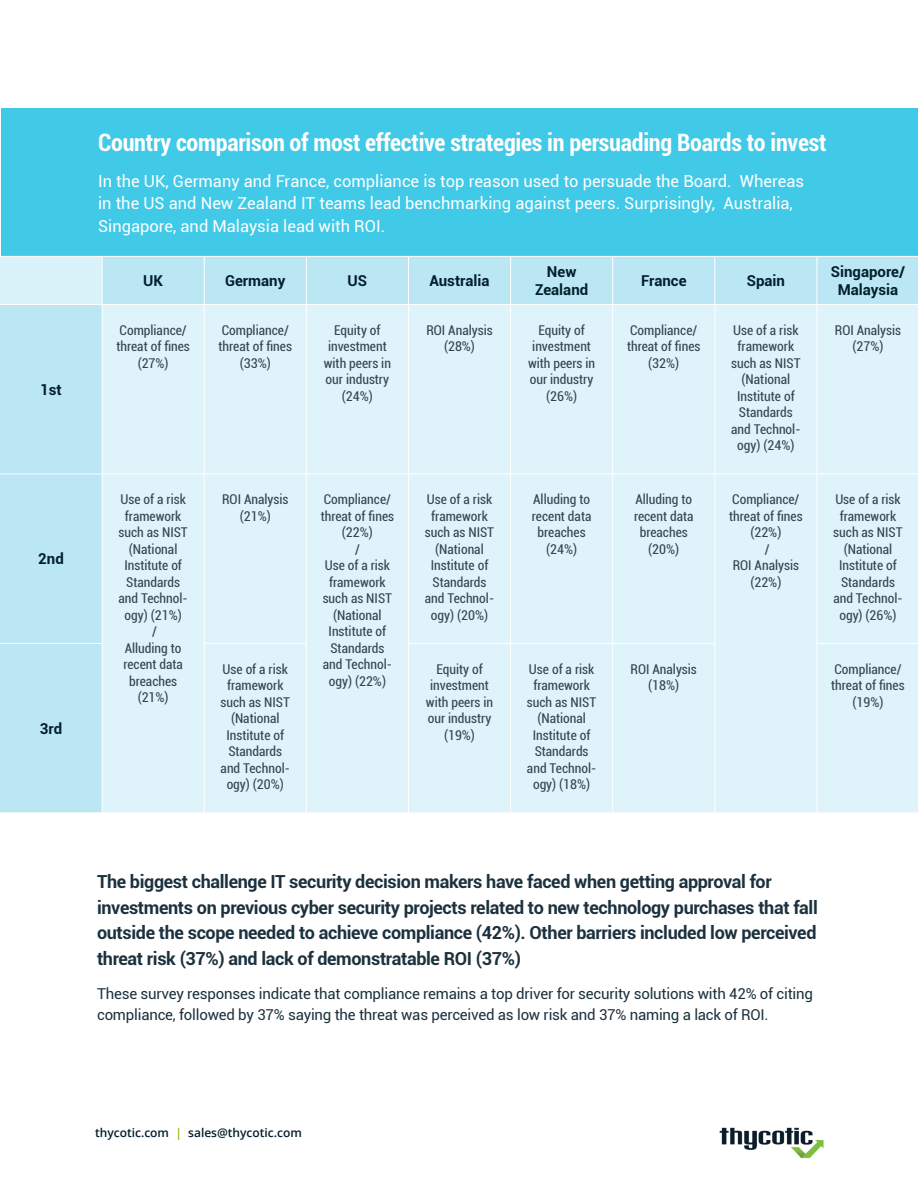
<style>
.page{position:relative;width:918px;height:1188px;background:#fff}
.page>*{position:absolute;margin:0;border:0;box-sizing:border-box;transform-origin:0 0}
.t1{font:700 condensed 24px "Roboto";letter-spacing:-.01em;color:#fff}
.t2{font:700 18px/25.5px "Roboto";letter-spacing:-.02em;color:#1c313e}
.t3{font:16.5px/22.5px "Roboto";color:#fff}
.t4{font:15px/21px "Roboto";letter-spacing:-.015em;color:#1c313e}
.t5{font:700 15px/18px "Roboto";color:#031f2c;text-align:center}
.t6{font:condensed 13.5px/16.5px "Roboto";color:#334551;text-align:center}
.t7{font:600 12px "Open Sans";color:#031f2c}
.s1{color:#8dbb00}
</style>
<div class="page">
<img style="left:719px;top:1128px;width:105px;height:31px">
<div style="left:1px;top:108px;width:917px;height:156px;background:#41c9e8"></div>
<div style="left:0;top:256px;width:102px;height:48px;background:#daf2f9"></div>
<div style="left:103px;top:257px;width:815px;height:47px;background:#bbe6f3"></div>
<div style="left:0;top:305px;width:102px;height:507px;background:#bbe6f3"></div>
<div style="left:102px;top:305px;width:816px;height:507px;background:#dff4fa"></div>
<hr style="left:102px;top:257px;width:1px;height:47px;background:#fff">
<hr style="left:204px;top:257px;width:1px;height:47px;background:#fff">
<hr style="left:306px;top:257px;width:1px;height:47px;background:#fff">
<hr style="left:408px;top:257px;width:1px;height:47px;background:#fff">
<hr style="left:510px;top:257px;width:1px;height:47px;background:#fff">
<hr style="left:612px;top:257px;width:1px;height:47px;background:#fff">
<hr style="left:714px;top:257px;width:1px;height:47px;background:#fff">
<hr style="left:817px;top:257px;width:1px;height:47px;background:#fff">
<hr style="left:102px;top:305px;width:1px;height:169px;background:#fff">
<hr style="left:204px;top:305px;width:1px;height:169px;background:#fff">
<hr style="left:306px;top:305px;width:1px;height:169px;background:#fff">
<hr style="left:408px;top:305px;width:1px;height:169px;background:#fff">
<hr style="left:510px;top:305px;width:1px;height:169px;background:#fff">
<hr style="left:612px;top:305px;width:1px;height:169px;background:#fff">
<hr style="left:714px;top:305px;width:1px;height:169px;background:#fff">
<hr style="left:817px;top:305px;width:1px;height:169px;background:#fff">
<hr style="left:0;top:474px;width:102px;height:1px;background:#fff">
<hr style="left:102px;top:474px;width:102px;height:1px;background:#fff">
<hr style="left:102px;top:474px;width:1px;height:169px;background:#fff">
<hr style="left:204px;top:474px;width:102px;height:1px;background:#fff">
<hr style="left:204px;top:474px;width:1px;height:169px;background:#fff">
<hr style="left:306px;top:474px;width:102px;height:1px;background:#fff">
<hr style="left:306px;top:474px;width:1px;height:169px;background:#fff">
<hr style="left:408px;top:474px;width:103px;height:1px;background:#fff">
<hr style="left:408px;top:474px;width:1px;height:169px;background:#fff">
<hr style="left:511px;top:474px;width:102px;height:1px;background:#fff">
<hr style="left:510px;top:474px;width:1px;height:169px;background:#fff">
<hr style="left:613px;top:474px;width:102px;height:1px;background:#fff">
<hr style="left:612px;top:474px;width:1px;height:169px;background:#fff">
<hr style="left:715px;top:474px;width:102px;height:1px;background:#fff">
<hr style="left:714px;top:474px;width:1px;height:169px;background:#fff">
<hr style="left:817px;top:474px;width:101px;height:1px;background:#fff">
<hr style="left:817px;top:474px;width:1px;height:169px;background:#fff">
<hr style="left:0;top:643px;width:102px;height:1px;background:#fff">
<hr style="left:102px;top:644px;width:1px;height:168px;background:#fff">
<hr style="left:204px;top:643px;width:103px;height:1px;background:#fff">
<hr style="left:204px;top:644px;width:1px;height:168px;background:#fff">
<hr style="left:306px;top:644px;width:1px;height:168px;background:#fff">
<hr style="left:408px;top:643px;width:103px;height:1px;background:#fff">
<hr style="left:408px;top:644px;width:1px;height:168px;background:#fff">
<hr style="left:511px;top:643px;width:102px;height:1px;background:#fff">
<hr style="left:510px;top:644px;width:1px;height:168px;background:#fff">
<hr style="left:613px;top:643px;width:102px;height:1px;background:#fff">
<hr style="left:612px;top:644px;width:1px;height:168px;background:#fff">
<hr style="left:714px;top:644px;width:1px;height:168px;background:#fff">
<hr style="left:817px;top:643px;width:101px;height:1px;background:#fff">
<hr style="left:817px;top:644px;width:1px;height:168px;background:#fff">
<hr style="left:0;top:256px;width:102px;height:1px;background:#fff">
<hr style="left:102px;top:256px;width:102px;height:1px;background:#fff">
<hr style="left:204px;top:256px;width:102px;height:1px;background:#fff">
<hr style="left:306px;top:256px;width:102px;height:1px;background:#fff">
<hr style="left:408px;top:256px;width:103px;height:1px;background:#fff">
<hr style="left:511px;top:256px;width:102px;height:1px;background:#fff">
<hr style="left:613px;top:256px;width:102px;height:1px;background:#fff">
<hr style="left:715px;top:256px;width:102px;height:1px;background:#fff">
<hr style="left:817px;top:256px;width:101px;height:1px;background:#fff">
<p class="t5" style="left:40px;top:380px;width:23px">1st</p>
<p class="t5" style="left:38px;top:549px;width:27px">2nd</p>
<p class="t5" style="left:40px;top:719px;width:24px">3rd</p>
<p class="t1" style="left:98px;top:125px;width:730px">Country comparison of most effective strategies in persuading Boards to invest</p>
<p class="t3" style="left:98px;top:169px;width:707px">In the UK, Germany and France, compliance is top reason used to persuade the Board. Whereas in the US and New Zealand IT teams lead benchmarking against peers. Surprisingly, Australia,<br>Singapore, and Malaysia lead with ROI.</p>
<p class="t5" style="left:143px;top:271px;width:21px">UK</p>
<p class="t5" style="left:225px;top:271px;width:62px">Germany</p>
<p class="t5" style="left:348px;top:271px;width:21px">US</p>
<p class="t5" style="left:429px;top:271px;width:62px">Australia</p>
<p class="t5" style="left:535px;top:262px;width:55px">New<br>Zealand</p>
<p class="t5" style="left:641px;top:271px;width:47px">France</p>
<p class="t5" style="left:747px;top:271px;width:40px">Spain</p>
<p class="t5" style="left:831px;top:262px;width:76px">Singapore/<br>Malaysia</p>
<p class="t6" style="left:116px;top:321px;width:75px">Compliance/ threat of fines (27%)</p>
<p class="t6" style="left:219px;top:321px;width:75px">Compliance/ threat of fines (33%)</p>
<p class="t6" style="left:324px;top:321px;width:69px">Equity of investment with peers in our industry (24%)</p>
<p class="t6" style="left:426px;top:321px;width:68px">ROI Analysis (28%)</p>
<p class="t6" style="left:528px;top:321px;width:69px">Equity of investment with peers in our industry (26%)</p>
<p class="t6" style="left:627px;top:321px;width:75px">Compliance/ threat of fines (32%)</p>
<p class="t6" style="left:731px;top:321px;width:71px">Use of a risk framework such as NIST (National<br>Institute of<br>Standards and Technol&shy;ogy) (24%)</p>
<p class="t6" style="left:835px;top:321px;width:68px">ROI Analysis (27%)</p>
<p class="t6" style="left:118px;top:491px;width:71px">Use of a risk framework such as NIST (National<br>Institute of<br>Standards and Technol&shy;ogy) (21%)</p>
<p class="t6" style="left:152px;top:623px;width:6px">/</p>
<p class="t6" style="left:123px;top:639px;width:61px">Alluding to recent data breaches (21%)</p>
<p class="t6" style="left:425px;top:491px;width:71px">Use of a risk framework such as NIST (National<br>Institute of<br>Standards and Technol&shy;ogy) (20%)</p>
<p class="t6" style="left:532px;top:491px;width:61px">Alluding to recent data breaches (24%)</p>
<p class="t6" style="left:634px;top:491px;width:61px">Alluding to recent data breaches (20%)</p>
<p class="t6" style="left:729px;top:491px;width:75px">Compliance/ threat of fines (22%)</p>
<p class="t6" style="left:833px;top:491px;width:71px">Use of a risk framework such as NIST (National<br>Institute of<br>Standards and Technol&shy;ogy) (26%)</p>
<p class="t6" style="left:222px;top:491px;width:68px">ROI Analysis (21%)</p>
<p class="t6" style="left:321px;top:491px;width:75px">Compliance/ threat of fines (22%)</p>
<p class="t6" style="left:355px;top:540px;width:6px">/</p>
<p class="t6" style="left:323px;top:557px;width:71px">Use of a risk framework such as NIST (National<br>Institute of<br>Standards and Technol&shy;ogy) (22%)</p>
<p class="t6" style="left:765px;top:540px;width:6px">/</p>
<p class="t6" style="left:733px;top:557px;width:68px">ROI Analysis (22%)</p>
<p class="t6" style="left:221px;top:660px;width:71px">Use of a risk framework such as NIST (National<br>Institute of<br>Standards and Technol&shy;ogy) (20%)</p>
<p class="t6" style="left:426px;top:660px;width:69px">Equity of investment with peers in our industry (19%)</p>
<p class="t6" style="left:527px;top:660px;width:71px">Use of a risk framework such as NIST (National<br>Institute of<br>Standards and Technol&shy;ogy) (18%)</p>
<p class="t6" style="left:631px;top:660px;width:68px">ROI Analysis (18%)</p>
<p class="t6" style="left:831px;top:660px;width:75px">Compliance/ threat of fines (19%)</p>
<p class="t2" style="left:97px;top:868px;width:722px">The biggest challenge IT security decision makers have faced when getting approval for investments on previous cyber security projects related to new technology purchases that fall outside the scope needed to achieve compliance (42%). Other barriers included low perceived threat risk (37%) and lack of demonstratable ROI (37%)</p>
<p class="t4" style="left:97px;top:983px;width:717px">These survey responses indicate that compliance remains a top driver for security solutions with 42% of citing compliance, followed by 37% saying the threat was perceived as low risk and 37% naming a lack of ROI.</p>
<p class="t7" style="left:95px;top:1124px;width:208px">thycotic.com <span class="s1">|</span> sales@thycotic.com</p>
</div>
